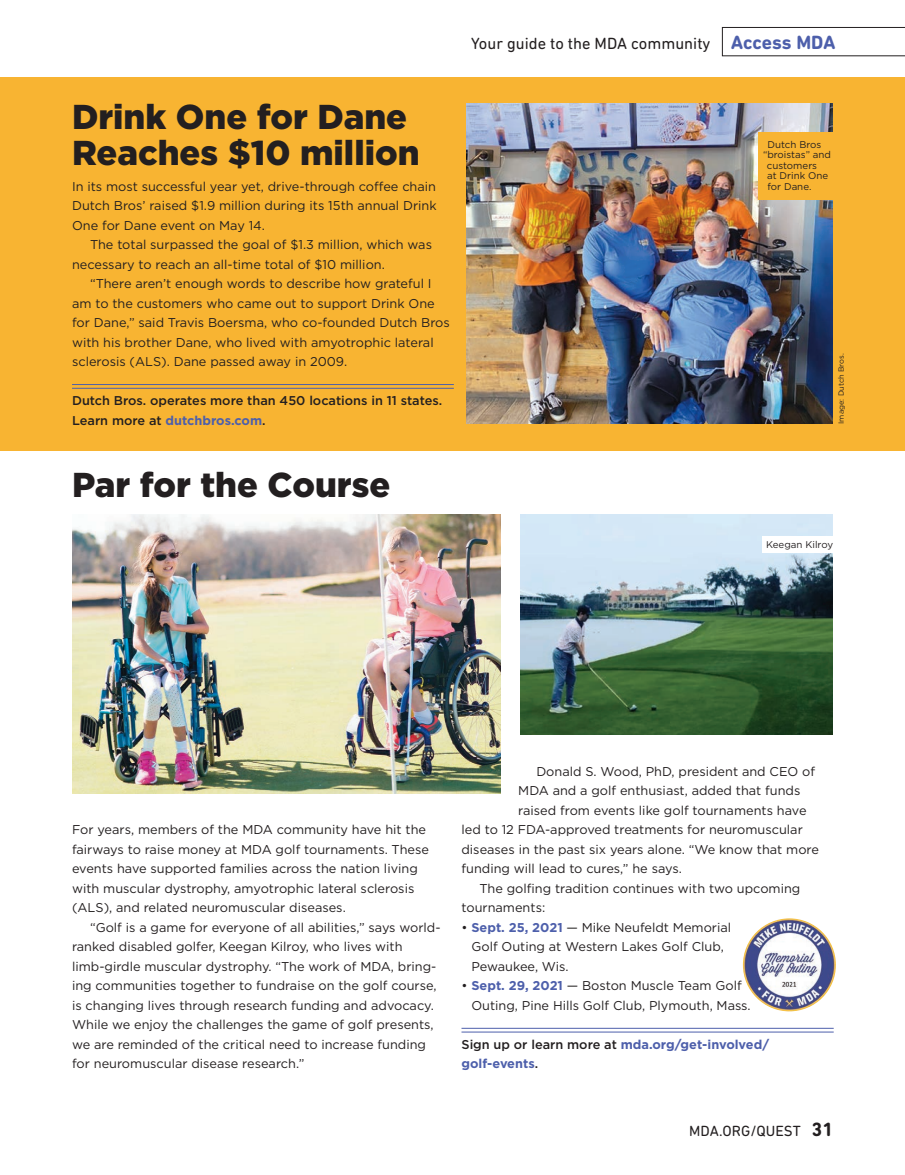
<style>
.page{position:relative;width:905px;height:1175px;background:#fff}
.page>*{position:absolute;margin:0;border:0;box-sizing:border-box;transform-origin:0 0}
.NEW_Access_Heads{font:900 34.5px/36px "Gotham";color:#231f20}
.t1{font:16.5px "DIN Next Rounded LT Pro";color:#231f20}
.t2{font:15px "DIN Next Rounded LT Pro";color:#231f20}
.NEW_PN_Body_indent{font:12.75px/19.5px "Gotham";color:#231f20}
.NEW_PN_Body_no_inden{font:12.75px/19.5px "Gotham";color:#231f20}
.NEW_PN_CTAs{font:500 12.75px/19.5px "Gotham";color:#231f20}
.NEW_PN_CTAs-2{font:700 12.75px/19.5px "Gotham";color:#4d5fab}
.NEW_Caption{font:9.75px "Gotham";color:#231f20}
.t3{font:7.5px "Gotham";color:#231f20}
.s1{font-weight:700;color:#4d5fab}
.s2{font-weight:700;font-size:19.5px;color:#4d5fab}
.s3{font-weight:500;color:#231f20}
.s4{font-weight:700;font-size:19.5px}
</style>
<div class="page">
<svg style="left:722px;top:27px;width:182px;height:29px"></svg>
<div style="left:1px;top:77px;width:903px;height:373px;background:#f8b432"></div>
<hr style="left:72px;top:384px;width:382px;height:1px;background:#4d5fab">
<hr style="left:72px;top:388px;width:382px;height:1px;background:#4d5fab">
<img style="left:466px;top:104px;width:366px;height:319px">
<div style="left:758px;top:133px;width:87px;height:67px;background:#f8b432"></div>
<img style="left:72px;top:514px;width:428px;height:279px">
<hr style="left:461px;top:1028px;width:372px;height:1px;background:#4d5fab">
<hr style="left:461px;top:1031px;width:372px;height:1px;background:#4d5fab">
<img style="left:742px;top:918px;width:93px;height:93px;border-radius:46px">
<img style="left:520px;top:514px;width:312px;height:220px">
<div style="left:761px;top:536px;width:75px;height:16px;background:#fff"></div>
<p class="NEW_Access_Heads" style="left:72px;top:98px;width:349px">Drink One for Dane<br>Reaches $10 million</p>
<p class="NEW_PN_Body_no_inden" style="left:72px;top:176px;width:366px;text-align:justify">In its most successful year yet, drive-through coffee chain Dutch Bros’ raised $1.9 million during its 15th annual Drink One for Dane event on May 14.</p>
<p class="NEW_PN_Body_indent" style="left:72px;top:235px;width:361px;text-indent:18px">The total surpassed the goal of $1.3 million, which was necessary to reach an all-time total of $10 million.</p>
<p class="NEW_PN_Body_indent" style="left:72px;top:273px;width:379px;text-indent:18px">“There aren’t enough words to describe how grateful I am to the customers who came out to support Drink One for Dane,” said Travis Boersma, who co-founded Dutch Bros with his brother Dane, who lived with amyotrophic lateral sclerosis (ALS). Dane passed away in 2009.</p>
<p class="NEW_PN_CTAs" style="left:72px;top:390px;width:371px">Dutch Bros. operates more than 450 locations in 11 states.<br>Learn more at <span class="s1">dutchbros.com</span>.</p>
<p class="NEW_Access_Heads" style="left:72px;top:465px;width:320px">Par for the Course</p>
<p class="t1" style="left:471px;top:34px;width:366px">Your guide to the MDA community <span class="s2">Access MDA</span></p>
<p class="NEW_Caption" style="left:767px;top:139px;width:55px">Dutch Bros</p>
<p class="NEW_Caption" style="left:763px;top:149px;width:69px">“broistas” and</p>
<p class="NEW_Caption" style="left:766px;top:160px;width:52px">customers</p>
<p class="NEW_Caption" style="left:767px;top:170px;width:63px">at Drink One</p>
<p class="NEW_Caption" style="left:767px;top:181px;width:45px">for Dane.</p>
<p class="t3" style="left:836px;top:424px;width:72px;rotate:-90deg">Image: Dutch Bros.</p>
<p class="NEW_Caption" style="left:766px;top:539px;width:68px">Keegan Kilroy</p>
<p class="NEW_PN_Body_no_inden" style="left:72px;top:820px;width:358px">For years, members of the MDA community have hit the fairways to raise money at MDA golf tournaments. These events have supported families across the nation living with muscular dystrophy, amyotrophic lateral sclerosis (ALS), and related neuromuscular diseases.</p>
<p class="NEW_PN_Body_indent" style="left:72px;top:917px;width:370px;text-indent:18px">“Golf is a game for everyone of all abilities,” says world&shy;ranked disabled golfer, Keegan Kilroy, who lives with limb-girdle muscular dystrophy. “The work of MDA, bring&shy;ing communities together to fundraise on the golf course, is changing lives through research funding and advocacy.<br>While we enjoy the challenges the game of golf presents, we are reminded of the critical need to increase funding for neuromuscular disease research.”</p>
<p class="NEW_PN_Body_indent" style="left:536px;top:761px;width:280px">Donald S. Wood, PhD, president and CEO of</p>
<p class="NEW_PN_Body_indent" style="left:518px;top:781px;width:283px">MDA and a golf enthusiast, added that funds</p>
<p class="NEW_PN_Body_indent" style="left:518px;top:800px;width:290px">raised from events like golf tournaments have</p>
<p class="NEW_PN_Body_indent" style="left:461px;top:820px;width:343px">led to 12 FDA-approved treatments for neuromuscular</p>
<p class="NEW_PN_Body_indent" style="left:461px;top:839px;width:359px">diseases in the past six years alone. “We know that more</p>
<p class="NEW_PN_Body_indent" style="left:461px;top:858px;width:222px">funding will lead to cures,” he says.</p>
<p class="NEW_PN_Body_indent" style="left:461px;top:878px;width:340px;text-indent:18px">The golfing tradition continues with two upcoming tournaments:</p>
<p class="NEW_PN_Body_no_inden" style="left:471px;top:917px;width:261px;text-indent:-10px">• <span class="s1">Sept. 25, 2021</span> — Mike Neufeldt Memorial<br>Golf Outing at Western Lakes Golf Club,<br>Pewaukee, Wis.</p>
<p class="NEW_PN_Body_no_inden" style="left:471px;top:976px;width:281px;text-indent:-10px">• <span class="s1">Sept. 29, 2021</span> — Boston Muscle Team Golf<br>Outing, Pine Hills Golf Club, Plymouth, Mass.</p>
<p class="NEW_PN_CTAs-2" style="left:461px;top:1034px;width:309px"><span class="s3">Sign up or learn more at</span> mda.org/get-involved/ golf-events<span class="s3">.</span></p>
<p class="t2" style="left:689px;top:1122px;width:145px">MDA.ORG/QUEST <span class="s4">31</span></p>
</div>
